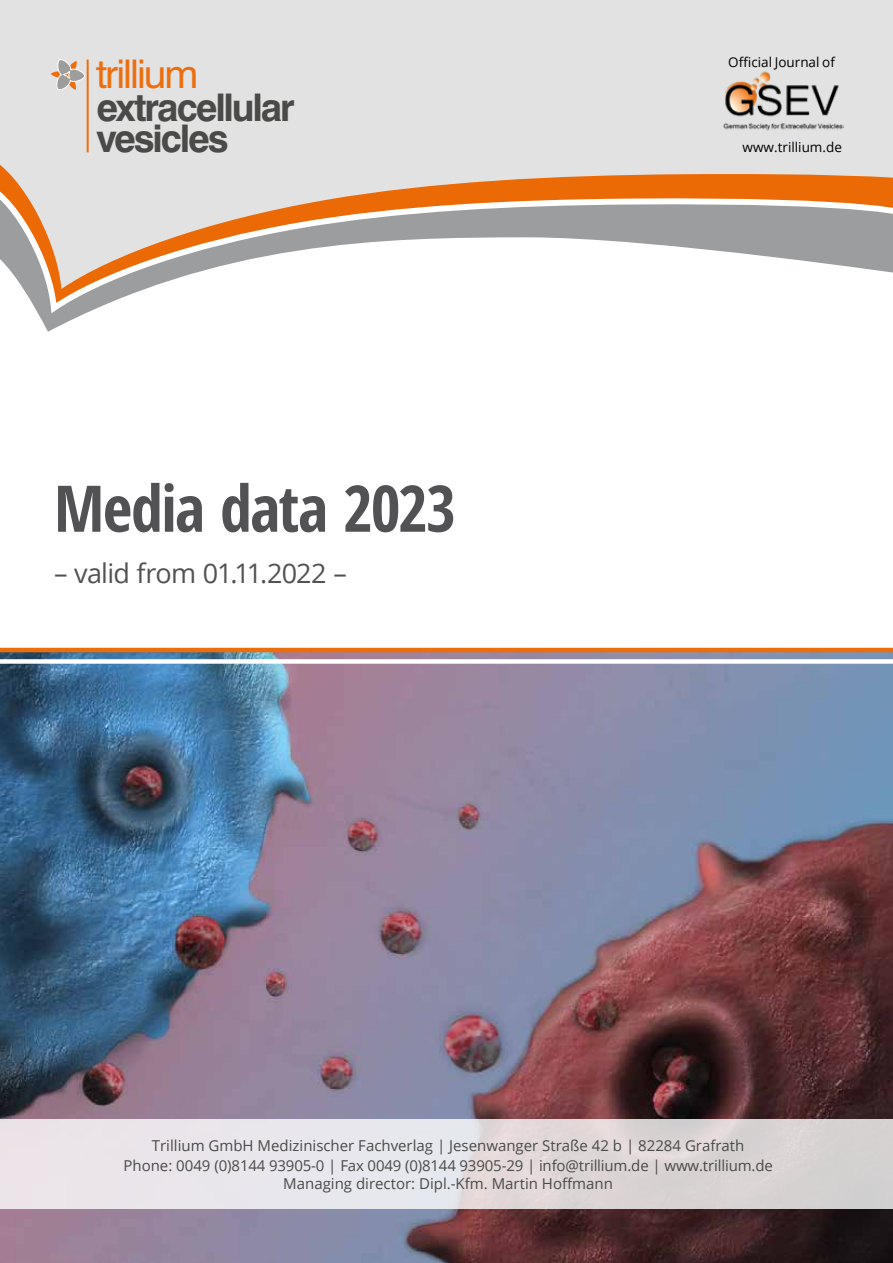
<style>
.page{position:relative;width:893px;height:1263px;background:#fff}
.page>*{position:absolute;margin:0;border:0;box-sizing:border-box;transform-origin:0 0}
.t1{font:700 condensed 64.35px "Open Sans";letter-spacing:-.025em;color:#525255}
.t2{font:39.6px "Swiss 721 BT";letter-spacing:-.05em;color:#ed6e0e}
.t3{font:700 38.1px/31px "Swiss 721 BT";letter-spacing:-.055em;color:#4a4a49}
.t4{font:27px "Open Sans";letter-spacing:-.03em;color:#525255}
.t5{font:15px/19.8px "Open Sans";color:#4a4a49;text-align:center}
.t6{font:13.5px "Open Sans";color:#000}
</style>
<div class="page">
<img style="left:0;top:652px;width:893px;height:611px">
<div style="left:0;top:659px;width:893px;height:5px;background:#fff"></div>
<hr style="left:0;top:648px;width:893px;height:4px;background:#ed6d0a">
<div style="left:0;top:1120px;width:893px;height:89px;background:linear-gradient(to right,#efebf2,#d5d0d0)"></div>
<div style="left:0;top:0;width:893px;height:154px;background:#e3e2e3"></div>
<div style="left:0;top:154px;width:893px;height:22px;background:#e3e2e3"></div>
<svg style="left:0;top:176px;width:893px;height:156px"></svg>
<hr style="left:87px;top:60px;width:2px;height:92px;background:#ed6e0e">
<svg style="left:51px;top:54px;width:34px;height:54px;background:#d7cec9"></svg>
<img style="left:723px;top:69px;width:120px;height:66px">
<h2 class="t2" style="left:96px;top:50px;width:104px">trillium</h2>
<h3 class="t3" style="left:96px;top:91px;width:200px">extracellular vesicles</h3>
<h1 class="t1" style="left:54px;top:463px;width:403px">Media data 2023</h1>
<h3 class="t4" style="left:54px;top:555px;width:294px">– valid from 01.11.2022 –</h3>
<p class="t6" style="left:728px;top:53px;width:108px">Official Journal of</p>
<p class="t6" style="left:743px;top:138px;width:101px">www.trillium.de</p>
<p class="t5" style="left:123px;top:1135px;width:651px">Trillium GmbH Medizinischer Fachverlag | Jesenwanger Straße 42 b | 82284 Grafrath<br>Phone: 0049 (0)8144 93905-0 | Fax 0049 (0)8144 93905-29 | info@trillium.de | www.trillium.de</p>
<p class="t5" style="left:283px;top:1173px;width:331px">Managing director: Dipl.-Kfm. Martin Hoffmann</p>
</div>
